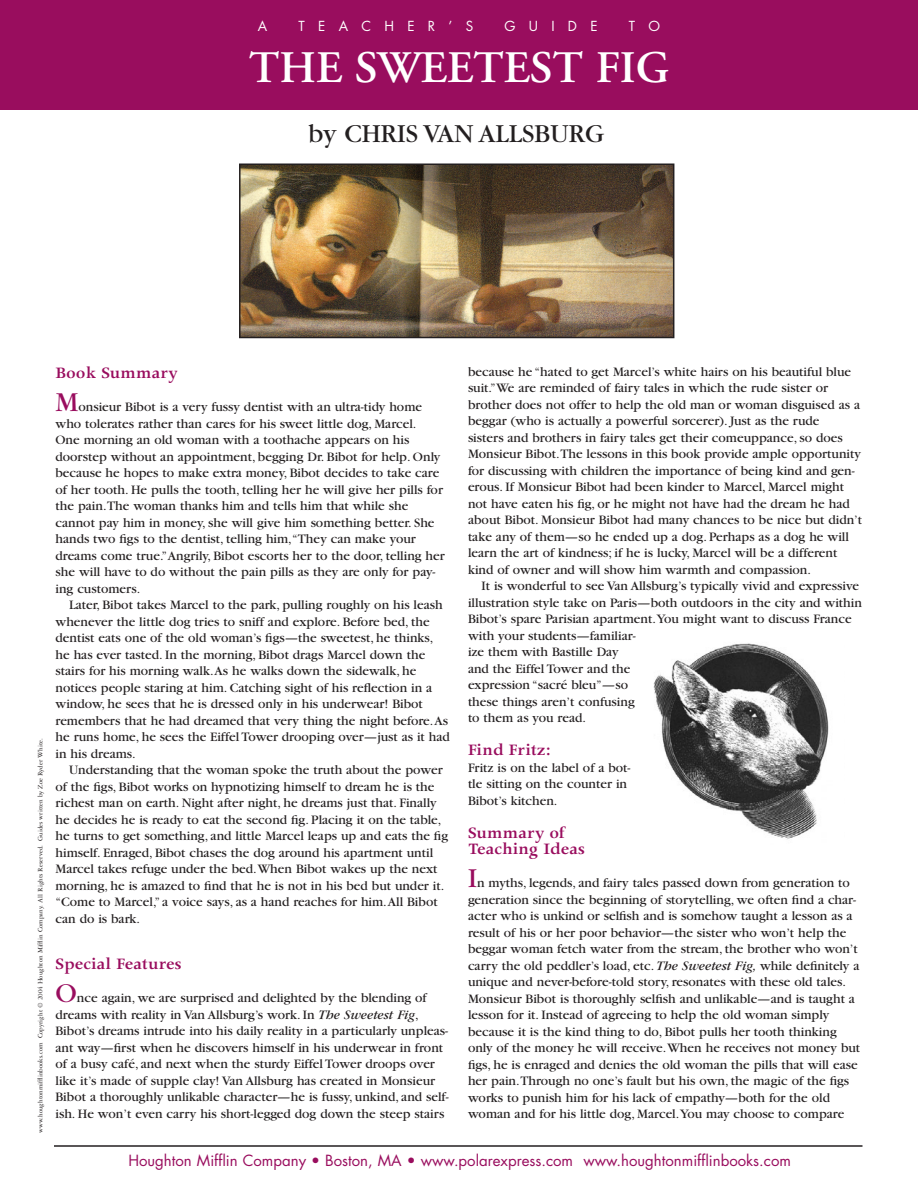
<style>
.page{position:relative;width:918px;height:1188px;background:#fff}
.page>*{position:absolute;margin:0;border:0;box-sizing:border-box;transform-origin:0 0}
.t1{font:600 45px "Adobe Garamond";color:#fff}
.t2{font:27px "Garamond";color:#231f20}
.t3{font:600 18px/16.5px "Apollo";color:#990d5e}
.t4{font:15px "Futura";color:#990d5e}
.t5{font:13.5px/16.5px "Garamond";color:#231f20}
.t6{font:13.5px "Futura";letter-spacing:.985em;color:#fff}
.t7{font:7.2px "Garamond Three";color:#231f20}
.s1{font-size:28.5px;color:#990d5e}
.s2{font-style:italic}
</style>
<div class="page">
<div style="left:0;top:0;width:918px;height:110px;background:#990d5e"></div>
<img style="left:242px;top:167px;width:429px;height:168px">
<div style="left:239px;top:164px;width:435px;height:174px;border:2px solid #231f20"></div>
<img style="left:653px;top:643px;width:176px;height:196px">
<hr style="left:54px;top:1145px;width:808px;height:2px;background:#231f20">
<p class="t6" style="left:258px;top:19px;width:11px">A</p>
<p class="t6" style="left:299px;top:19px;width:176px">TEACHER’S</p>
<p class="t6" style="left:504px;top:19px;width:95px">GUIDE</p>
<p class="t6" style="left:629px;top:19px;width:33px">T O</p>
<h1 class="t1" style="left:249px;top:50px;width:422px">THE SWEETEST FIG</h1>
<h2 class="t2" style="left:308px;top:124px;width:297px">by CHRIS VAN ALLSBURG</h2>
<p class="t7" style="left:38px;top:1133px;width:396px;rotate:-90deg">www.houghtonmifflinbooks.com Copyright © 2004 Houghton Mifflin Company. All Rights Reserved. Guides written by Zoe Ryder White.</p>
<h3 class="t3" style="left:56px;top:367px;width:124px">Book Summary</h3>
<p class="t5" style="left:56px;top:400px;width:391px"><span class="s1">M</span>onsieur Bibot is a very fussy dentist with an ultra-tidy home who tolerates rather than cares for his sweet little dog, Marcel.<br>One morning an old woman with a toothache appears on his doorstep without an appointment, begging Dr. Bibot for help. Only because he hopes to make extra money, Bibot decides to take care of her tooth. He pulls the tooth, telling her he will give her pills for the pain.The woman thanks him and tells him that while she cannot pay him in money, she will give him something better. She hands two figs to the dentist, telling him,“They can make your dreams come true.”Angrily, Bibot escorts her to the door, telling her she will have to do without the pain pills as they are only for pay&shy;ing customers.</p>
<p class="t5" style="left:56px;top:598px;width:396px;text-indent:14px">Later, Bibot takes Marcel to the park, pulling roughly on his leash whenever the little dog tries to sniff and explore. Before bed, the dentist eats one of the old woman’s figs—the sweetest, he thinks, he has ever tasted. In the morning, Bibot drags Marcel down the stairs for his morning walk.As he walks down the sidewalk, he notices people staring at him. Catching sight of his reflection in a window, he sees that he is dressed only in his underwear! Bibot remembers that he had dreamed that very thing the night before.As he runs home, he sees the Eiffel Tower drooping over—just as it had in his dreams.</p>
<p class="t5" style="left:56px;top:763px;width:394px;text-indent:14px">Understanding that the woman spoke the truth about the power of the figs, Bibot works on hypnotizing himself to dream he is the richest man on earth. Night after night, he dreams just that. Finally he decides he is ready to eat the second fig. Placing it on the table, he turns to get something, and little Marcel leaps up and eats the fig himself. Enraged, Bibot chases the dog around his apartment until Marcel takes refuge under the bed.When Bibot wakes up the next morning, he is amazed to find that he is not in his bed but under it. “Come to Marcel,” a voice says, as a hand reaches for him.All Bibot can do is bark.</p>
<h3 class="t3" style="left:56px;top:958px;width:127px">Special Features</h3>
<p class="t5" style="left:56px;top:991px;width:395px"><span class="s1">O</span>nce again, we are surprised and delighted by the blending of dreams with reality in Van Allsburg’s work. In <span class="s2">The Sweetest Fig</span>, Bibot’s dreams intrude into his daily reality in a particularly unpleas&shy;ant way—first when he discovers himself in his underwear in front of a busy café, and next when the sturdy Eiffel Tower droops over like it’s made of supple clay! Van Allsburg has created in Monsieur Bibot a thoroughly unlikable character—he is fussy, unkind, and self&shy;ish. He won’t even carry his short-legged dog down the steep stairs</p>
<p class="t5" style="left:468px;top:364px;width:396px">because he “hated to get Marcel’s white hairs on his beautiful blue suit.”We are reminded of fairy tales in which the rude sister or brother does not offer to help the old man or woman disguised as a beggar (who is actually a powerful sorcerer). Just as the rude<br>sisters and brothers in fairy tales get their comeuppance, so does Monsieur Bibot.The lessons in this book provide ample opportunity for discussing with children the importance of being kind and gen&shy;erous. If Monsieur Bibot had been kinder to Marcel, Marcel might not have eaten his fig, or he might not have had the dream he had about Bibot. Monsieur Bibot had many chances to be nice but didn’t take any of them—so he ended up a dog. Perhaps as a dog he will learn the art of kindness; if he is lucky, Marcel will be a different kind of owner and will show him warmth and compassion.</p>
<p class="t5" style="left:468px;top:579px;width:396px;text-indent:14px">It is wonderful to see Van Allsburg’s typically vivid and expressive illustration style take on Paris—both outdoors in the city and within Bibot’s spare Parisian apartment.You might want to discuss France with your students—familiar-<br>ize them with Bastille Day<br>and the Eiffel Tower and the<br>expression “sacré bleu”—so<br>these things aren’t confusing<br>to them as you read.</p>
<h3 class="t3" style="left:468px;top:744px;width:85px">Find Fritz:</h3>
<p class="t5" style="left:468px;top:760px;width:164px">Fritz is on the label of a bot&shy;tle sitting on the counter in<br>Bibot’s kitchen.</p>
<h3 class="t3" style="left:468px;top:826px;width:118px">Summary of<br>Teaching Ideas</h3>
<p class="t5" style="left:468px;top:876px;width:394px"><span class="s1">I</span>n myths, legends, and fairy tales passed down from generation to generation since the beginning of storytelling, we often find a char&shy;acter who is unkind or selfish and is somehow taught a lesson as a result of his or her poor behavior—the sister who won’t help the beggar woman fetch water from the stream, the brother who won’t carry the old peddler’s load, etc. <span class="s2">The Sweetest Fig,</span> while definitely a unique and never-before-told story, resonates with these old tales.<br>Monsieur Bibot is thoroughly selfish and unlikable—and is taught a lesson for it. Instead of agreeing to help the old woman simply because it is the kind thing to do, Bibot pulls her tooth thinking only of the money he will receive.When he receives not money but figs, he is enraged and denies the old woman the pills that will ease her pain.Through no one’s fault but his own, the magic of the figs works to punish him for his lack of empathy—both for the old woman and for his little dog, Marcel.You may choose to compare</p>
<p class="t4" style="left:128px;top:1153px;width:664px">Houghton Mifflin Company • Boston, MA • www.polarexpress.com www.houghtonmifflinbooks.com</p>
</div>
